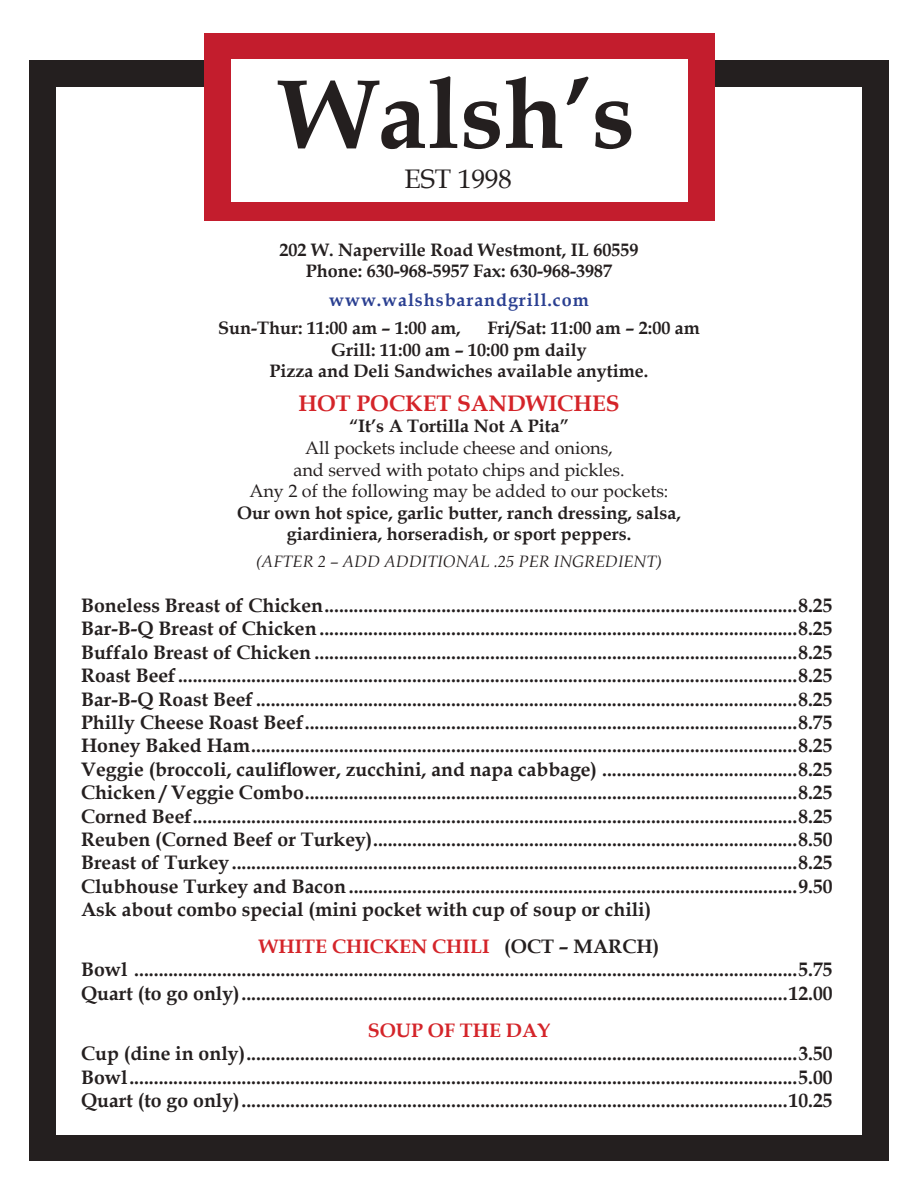
<style>
.page{position:relative;width:918px;height:1188px;background:#fff}
.page>*{position:absolute;margin:0;border:0;box-sizing:border-box;transform-origin:0 0}
.t1{font:700 98.55px "Book Antiqua";color:#241f1f}
.t2{font:26.85px "Book Antiqua";color:#241f1f}
.t3{font:700 22.5px "Book Antiqua";color:#d42429}
.t4{font:700 19.5px/23.4px "Book Antiqua";color:#241f1f;text-align:justify}
.t5{font:700 19.5px "Book Antiqua";color:#d42429}
.t6{font:700 18px/21.6px "Book Antiqua";color:#241f1f;text-align:center}
.t7{font:18px/21.6px "Book Antiqua";color:#241f1f;text-align:center}
.t8{font:700 18px "Book Antiqua";letter-spacing:.05em;color:#2a3f91}
.t9{font:italic 16.5px "Book Antiqua";color:#241f1f}
.s1{color:#d42429}
</style>
<div class="page">
<div style="left:29px;top:60px;width:860px;height:1101px;background:#241f1f"></div>
<div style="left:56px;top:87px;width:806px;height:1047px;background:#fff"></div>
<div style="left:204px;top:33px;width:510px;height:188px;background:#c31d2d"></div>
<div style="left:231px;top:59px;width:456px;height:142px;background:#fff"></div>
<h1 class="t1" style="left:279px;top:47px;width:357px">Walsh’s</h1>
<h2 class="t2" style="left:404px;top:160px;width:109px">EST 1998</h2>
<p class="t6" style="left:280px;top:239px;width:360px">202 W. Naperville Road Westmont, IL 60559<br>Phone: 630-968-5957 Fax: 630-968-3987</p>
<p class="t8" style="left:329px;top:287px;width:261px">www.walshsbarandgrill.com</p>
<p class="t6" style="left:218px;top:317px;width:244px">Sun-Thur: 11:00 am – 1:00 am,</p>
<p class="t6" style="left:488px;top:317px;width:214px">Fri/Sat: 11:00 am – 2:00 am</p>
<p class="t6" style="left:331px;top:339px;width:257px">Grill: 11:00 am – 10:00 pm daily</p>
<p class="t6" style="left:270px;top:360px;width:380px">Pizza and Deli Sandwiches available anytime.</p>
<p class="t3" style="left:298px;top:388px;width:323px">HOT POCKET SANDWICHES</p>
<p class="t6" style="left:349px;top:415px;width:221px">“It’s A Tortilla Not A Pita”</p>
<p class="t7" style="left:250px;top:437px;width:420px">All pockets include cheese and onions,<br>and served with potato chips and pickles.<br>Any 2 of the following may be added to our pockets:</p>
<p class="t6" style="left:237px;top:502px;width:445px">Our own hot spice, garlic butter, ranch dressing, salsa, giardiniera, horseradish, or sport peppers.</p>
<p class="t9" style="left:256px;top:550px;width:408px">(AFTER 2 – ADD ADDITIONAL .25 PER INGREDIENT)</p>
<p class="t4" style="left:81px;top:594px;width:753px">Boneless Breast of Chicken.................................................................................................8.25<br>Bar-B-Q Breast of Chicken..................................................................................................8.25<br>Buffalo Breast of Chicken ...................................................................................................8.25<br>Roast Beef...............................................................................................................................8.25<br>Bar-B-Q Roast Beef...............................................................................................................8.25<br>Philly Cheese Roast Beef.....................................................................................................8.75<br>Honey Baked Ham................................................................................................................8.25<br>Veggie (broccoli, cauliflower, zucchini, and napa cabbage) ........................................8.25<br>Chicken / Veggie Combo.....................................................................................................8.25<br>Corned Beef............................................................................................................................8.25<br>Reuben (Corned Beef or Turkey).......................................................................................8.50<br>Breast of Turkey....................................................................................................................8.25<br>Clubhouse Turkey and Bacon............................................................................................9.50<br>Ask about combo special (mini pocket with cup of soup or chili)</p>
<p class="t4" style="left:81px;top:935px;width:753px;text-align:center"><span class="s1">WHITE CHICKEN CHILI</span> (OCT – MARCH)<br>Bowl ........................................................................................................................................5.75<br>Quart (to go only)................................................................................................................12.00</p>
<p class="t5" style="left:368px;top:1017px;width:184px">SOUP OF THE DAY</p>
<p class="t4" style="left:81px;top:1042px;width:753px">Cup (dine in only).................................................................................................................3.50<br>Bowl.........................................................................................................................................5.00<br>Quart (to go only)................................................................................................................10.25</p>
</div>
